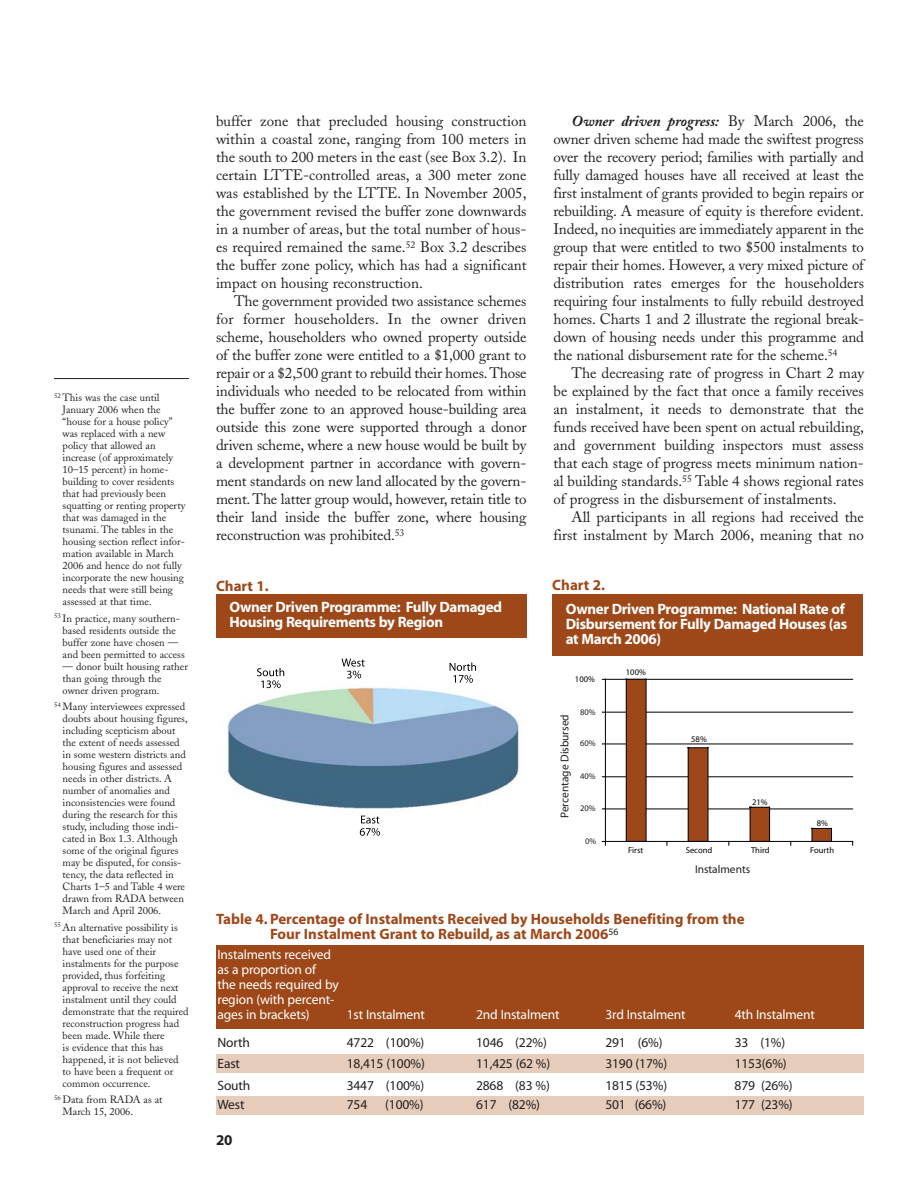
<style>
.page{position:relative;width:918px;height:1188px;background:#fff}
.page>*{position:absolute;margin:0;border:0;box-sizing:border-box;transform-origin:0 0}
.t1{font:15px/18px "Adobe Caslon";color:#231f20;text-align:justify}
.t2{font:700 15px/15px "Myriad";letter-spacing:-.02em;color:#fff}
.t3{font:700 15px/15px "Myriad";color:#9e4819}
.t4{font:700 15px "Myriad";color:#231f20}
.t5{font:13.5px "Myriad";letter-spacing:-.01em;color:#231f20}
.t6{font:13.5px/15px "Myriad";letter-spacing:-.01em;color:#fff}
.t7{font:11.4px "Myriad";color:#231f20}
.t8{font:10.5px/12px "Adobe Caslon";color:#231f20}
.t9{font:8.55px "Myriad";color:#020303}
.t10{font:8.55px "Myriad";color:#231f20}
.s1{font-weight:700;font-style:italic}
</style>
<div class="page">
<hr style="left:54px;top:378px;width:135px;height:1px;background:#231f20">
<img style="left:227px;top:687px;width:292px;height:129px">
<svg style="left:360px;top:816px;width:20px;height:20px"></svg>
<svg style="left:342px;top:659px;width:23px;height:19px"></svg>
<svg style="left:450px;top:663px;width:26px;height:20px"></svg>
<svg style="left:257px;top:668px;width:27px;height:20px"></svg>
<div style="left:216px;top:594px;width:310px;height:44px;background:#9e4819"></div>
<hr style="left:605px;top:809px;width:248px;height:1px;background:#020303">
<hr style="left:605px;top:776px;width:248px;height:1px;background:#020303">
<hr style="left:605px;top:744px;width:248px;height:1px;background:#020303">
<hr style="left:605px;top:712px;width:248px;height:1px;background:#020303">
<hr style="left:605px;top:679px;width:248px;height:1px;background:#020303">
<div style="left:626px;top:679px;width:20px;height:162px;background:#9e4819"></div>
<hr style="left:646px;top:679px;width:1px;height:162px;background:#020303">
<hr style="left:626px;top:679px;width:1px;height:162px;background:#020303">
<svg style="left:627px;top:679px;width:19px;height:1px"></svg>
<div style="left:688px;top:748px;width:20px;height:93px;background:#9e4819"></div>
<hr style="left:708px;top:748px;width:1px;height:93px;background:#020303">
<hr style="left:688px;top:748px;width:1px;height:93px;background:#020303">
<svg style="left:688px;top:747px;width:20px;height:1px"></svg>
<div style="left:750px;top:807px;width:20px;height:34px;background:#9e4819"></div>
<hr style="left:769px;top:807px;width:1px;height:34px;background:#020303">
<hr style="left:750px;top:807px;width:1px;height:34px;background:#020303">
<svg style="left:751px;top:807px;width:18px;height:1px"></svg>
<svg style="left:812px;top:828px;width:20px;height:13px"></svg>
<hr style="left:605px;top:679px;width:1px;height:162px;background:#020303">
<hr style="left:605px;top:841px;width:248px;height:1px;background:#020303">
<div style="left:552px;top:595px;width:311px;height:61px;background:#9e4819"></div>
<div style="left:216px;top:945px;width:648px;height:84px;background:#9e4819"></div>
<div style="left:216px;top:1054px;width:648px;height:19px;background:#e5ccbb"></div>
<div style="left:216px;top:1096px;width:648px;height:19px;background:#e5ccbb"></div>
<p class="t8" style="left:63px;top:393px;width:124px;text-indent:-9px"><sup>52</sup> This was the case until<br>January 2006 when the “house for a house policy” was replaced with a new policy that allowed an increase (of approximately<br>10–15 percent) in home&shy;building to cover residents that had previously been squatting or renting property that was damaged in the tsunami. The tables in the housing section reflect infor&shy;mation available in March<br>2006 and hence do not fully incorporate the new housing needs that were still being assessed at that time.</p>
<p class="t8" style="left:63px;top:613px;width:124px;text-indent:-9px"><sup>53</sup> In practice, many southern&shy;based residents outside the buffer zone have chosen — and been permitted to access</p>
<p class="t8" style="left:63px;top:661px;width:127px">— donor built housing rather than going through the owner driven program.</p>
<p class="t8" style="left:63px;top:702px;width:127px;text-indent:-9px"><sup>54</sup> Many interviewees expressed doubts about housing figures, including scepticism about the extent of needs assessed in some western districts and housing figures and assessed needs in other districts. A number of anomalies and inconsistencies were found during the research for this study, including those indi&shy;cated in Box 1.3. Although some of the original figures may be disputed, for consis&shy;tency, the data reflected in<br>Charts 1–5 and Table 4 were drawn from RADA between<br>March and April 2006.</p>
<p class="t8" style="left:63px;top:923px;width:128px;text-indent:-9px"><sup>55</sup> An alternative possibility is that beneficiaries may not have used one of their instalments for the purpose provided, thus forfeiting approval to receive the next instalment until they could demonstrate that the required reconstruction progress had been made. While there<br>is evidence that this has happened, it is not believed to have been a frequent or common occurrence.</p>
<p class="t8" style="left:63px;top:1095px;width:101px;text-indent:-9px"><sup>56</sup> Data from RADA as at<br>March 15, 2006.</p>
<p class="t1" style="left:216px;top:114px;width:312px">buffer zone that precluded housing construction within a coastal zone, ranging from 100 meters in the south to 200 meters in the east (see Box 3.2). In certain LTTE-controlled areas, a 300 meter zone was established by the LTTE. In November 2005, the government revised the buffer zone downwards in a number of areas, but the total number of hous&shy;es required remained the same.<sup>52</sup> Box 3.2 describes the buffer zone policy, which has had a significant impact on housing reconstruction.</p>
<p class="t1" style="left:216px;top:294px;width:312px;text-indent:18px">The government provided two assistance schemes for former householders. In the owner driven scheme, householders who owned property outside of the buffer zone were entitled to a $1,000 grant to repair or a $2,500 grant to rebuild their homes.Those individuals who needed to be relocated from within the buffer zone to an approved house-building area outside this zone were supported through a donor driven scheme, where a new house would be built by a development partner in accordance with govern&shy;ment standards on new land allocated by the govern&shy;ment. The latter group would, however, retain title to their land inside the buffer zone, where housing reconstruction was prohibited.<sup>53</sup></p>
<p class="t1" style="left:554px;top:114px;width:312px;text-indent:18px"><span class="s1">Owner driven progress:</span> By March 2006, the owner driven scheme had made the swiftest progress over the recovery period; families with partially and fully damaged houses have all received at least the first instalment of grants provided to begin repairs or rebuilding. A measure of equity is therefore evident.<br>Indeed, no inequities are immediately apparent in the group that were entitled to two $500 instalments to repair their homes. However, a very mixed picture of distribution rates emerges for the householders requiring four instalments to fully rebuild destroyed homes. Charts 1 and 2 illustrate the regional break&shy;down of housing needs under this programme and the national disbursement rate for the scheme.<sup>54</sup></p>
<p class="t1" style="left:554px;top:366px;width:312px;text-indent:18px">The decreasing rate of progress in Chart 2 may be explained by the fact that once a family receives an instalment, it needs to demonstrate that the funds received have been spent on actual rebuilding, and government building inspectors must assess that each stage of progress meets minimum nation&shy;al building standards.<sup>55</sup> Table 4 shows regional rates of progress in the disbursement of instalments.</p>
<p class="t1" style="left:554px;top:510px;width:312px;text-align:right">All participants in all regions had received the first instalment by March 2006, meaning that no</p>
<p class="t3" style="left:216px;top:579px;width:54px">Chart 1.</p>
<p class="t3" style="left:552px;top:579px;width:54px">Chart 2.</p>
<p class="t2" style="left:230px;top:601px;width:274px">Owner Driven Programme: Fully Damaged<br>Housing Requirements by Region</p>
<p class="t2" style="left:566px;top:603px;width:283px">Owner Driven Programme: National Rate of<br>Disbursement for Fully Damaged Houses (as at March 2006)</p>
<p class="t9" style="left:575px;top:676px;width:21px">100%</p>
<p class="t9" style="left:626px;top:669px;width:21px">100%</p>
<p class="t7" style="left:560px;top:818px;width:105px;rotate:-90deg">Percentage Disbursed</p>
<p class="t10" style="left:580px;top:708px;width:17px">80%</p>
<p class="t10" style="left:580px;top:740px;width:17px">60%</p>
<p class="t10" style="left:580px;top:773px;width:17px">40%</p>
<p class="t10" style="left:580px;top:805px;width:17px">20%</p>
<p class="t9" style="left:691px;top:736px;width:17px">58%</p>
<p class="t9" style="left:752px;top:799px;width:17px">21%</p>
<p class="t9" style="left:817px;top:820px;width:13px">8%</p>
<p class="t10" style="left:585px;top:838px;width:13px">0%</p>
<p class="t9" style="left:628px;top:847px;width:16px">First</p>
<p class="t9" style="left:686px;top:847px;width:28px">Second</p>
<p class="t9" style="left:751px;top:847px;width:20px">Third</p>
<p class="t9" style="left:810px;top:847px;width:25px">Fourth</p>
<p class="t7" style="left:695px;top:864px;width:57px">Instalments</p>
<p class="t3" style="left:270px;top:913px;width:476px;text-indent:-54px">Table 4. Percentage of Instalments Received by Households Benefiting from the<br>Four Instalment Grant to Rebuild, as at March 2006<sup>56</sup></p>
<p class="t6" style="left:218px;top:948px;width:123px">Instalments received as a proportion of<br>the needs required by region (with percent&shy;ages in brackets)</p>
<p class="t6" style="left:347px;top:1008px;width:80px">1st Instalment</p>
<p class="t6" style="left:476px;top:1008px;width:85px">2nd Instalment</p>
<p class="t6" style="left:605px;top:1008px;width:82px">3rd Instalment</p>
<p class="t6" style="left:735px;top:1008px;width:82px">4th Instalment</p>
<p class="t5" style="left:218px;top:1038px;width:34px">North</p>
<p class="t5" style="left:347px;top:1038px;width:79px">4722 (100%)</p>
<p class="t5" style="left:476px;top:1038px;width:72px">1046 (22%)</p>
<p class="t5" style="left:605px;top:1038px;width:59px">291 (6%)</p>
<p class="t5" style="left:735px;top:1038px;width:52px">33 (1%)</p>
<p class="t5" style="left:218px;top:1059px;width:24px">East</p>
<p class="t5" style="left:347px;top:1059px;width:80px">18,415 (100%)</p>
<p class="t5" style="left:476px;top:1059px;width:76px">11,425 (62 %)</p>
<p class="t5" style="left:605px;top:1059px;width:63px">3190 (17%)</p>
<p class="t5" style="left:735px;top:1059px;width:54px">1153(6%)</p>
<p class="t5" style="left:218px;top:1080px;width:34px">South</p>
<p class="t5" style="left:347px;top:1080px;width:79px">3447 (100%)</p>
<p class="t5" style="left:476px;top:1080px;width:75px">2868 (83 %)</p>
<p class="t5" style="left:605px;top:1080px;width:63px">1815 (53%)</p>
<p class="t5" style="left:735px;top:1080px;width:60px">879 (26%)</p>
<p class="t5" style="left:218px;top:1100px;width:29px">West</p>
<p class="t5" style="left:347px;top:1100px;width:22px">754</p>
<p class="t5" style="left:385px;top:1100px;width:40px">(100%)</p>
<p class="t5" style="left:476px;top:1100px;width:66px">617 (82%)</p>
<p class="t5" style="left:605px;top:1100px;width:63px">501 (66%)</p>
<p class="t5" style="left:735px;top:1100px;width:60px">177 (23%)</p>
<p class="t4" style="left:216px;top:1134px;width:18px">20</p>
</div>
